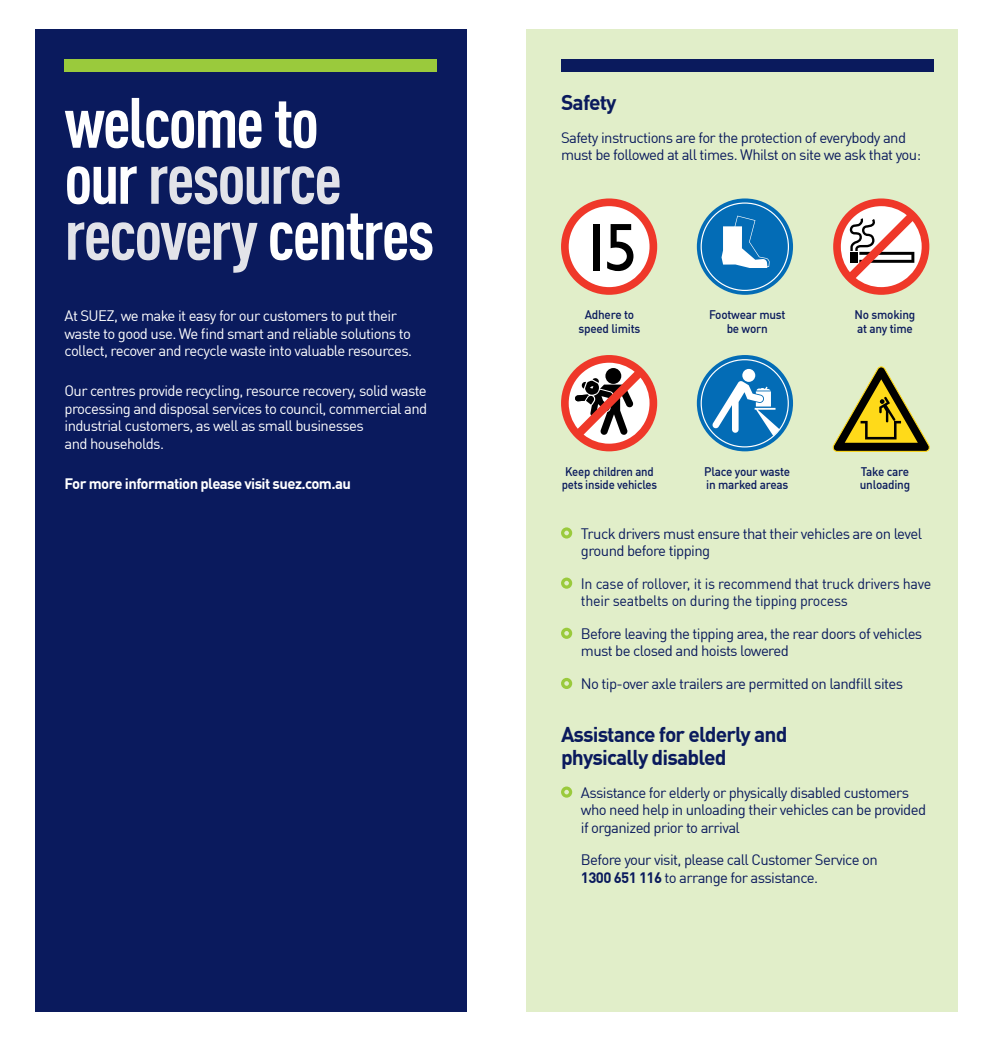
<style>
.page{position:relative;width:993px;height:1042px;background:#fff}
.page>*{position:absolute;margin:0;border:0;box-sizing:border-box;transform-origin:0 0}
.t1{font:700 condensed 70px/56px "DIN Offc";letter-spacing:-.025em;color:#fff}
.t2{font:700 21px/23.1px "DIN Offc";letter-spacing:-.04em;color:#0a1a5d}
.t3{font:14.88px/17.5px "DIN Offc";letter-spacing:-.04em;color:#0a1a5d}
.t4{font:14.88px/17.5px "DIN Offc";letter-spacing:-.04em;color:#fff}
.t5{font:14.88px/17.5px "DIN Offc";letter-spacing:-.02em;color:#0a1a5d;scale:.96 1}
.t6{font:700 14.88px "DIN Offc";letter-spacing:-.04em;color:#fff}
.t7{font:500 12.25px/13.5px "DIN Offc";letter-spacing:-.02em;color:#0a1a5d;scale:.96 1}
.t8{font:500 12.25px/13.5px "DIN Offc";letter-spacing:-.02em;color:#0a1a5d;scale:.93 1}
.s1{color:#e2e3e9}
.s2{font-weight:700}
</style>
<div class="page">
<div style="left:35px;top:30px;width:431px;height:982px;background:#0a1a5d"></div>
<div style="left:64px;top:60px;width:373px;height:12px;background:#9aca3c"></div>
<div style="left:526px;top:30px;width:431px;height:982px;background:#e1eec9"></div>
<div style="left:561px;top:60px;width:372px;height:12px;background:#0a1a5d"></div>
<svg style="left:561px;top:527px;width:11px;height:11px"></svg>
<svg style="left:561px;top:577px;width:11px;height:12px"></svg>
<svg style="left:561px;top:628px;width:11px;height:11px"></svg>
<svg style="left:561px;top:678px;width:11px;height:11px"></svg>
<svg style="left:561px;top:786px;width:11px;height:11px"></svg>
<svg style="left:561px;top:198px;width:96px;height:97px"></svg>
<svg style="left:696px;top:198px;width:96px;height:97px;background:#1979bb"></svg>
<svg style="left:721px;top:216px;width:48px;height:52px;background:#6eaad5"></svg>
<svg style="left:833px;top:198px;width:96px;height:97px"></svg>
<svg style="left:561px;top:355px;width:96px;height:96px"></svg>
<svg style="left:696px;top:355px;width:96px;height:96px;background:#1f7cbd"></svg>
<div style="left:742px;top:369px;width:13px;height:13px;background:#fff;border-radius:50%"></div>
<svg style="left:711px;top:381px;width:68px;height:55px;background:#529acc"></svg>
<svg style="left:832px;top:366px;width:98px;height:86px"></svg>
<h1 class="t1" style="left:64px;top:93px;width:371px">welcome to<br>our <span class="s1">resource recovery</span> centres</h1>
<p class="t4" style="left:64px;top:307px;width:349px">At SUEZ, we make it easy for our customers to put their waste to good use. We find smart and reliable solutions to collect, recover and recycle waste into valuable resources.</p>
<p class="t4" style="left:64px;top:382px;width:364px">Our centres provide recycling, resource recovery, solid waste processing and disposal services to council, commercial and industrial customers, as well as small businesses<br>and households.</p>
<p class="t6" style="left:64px;top:473px;width:288px">For more information please visit suez.com.au</p>
<h2 class="t2" style="left:561px;top:90px;width:57px">Safety</h2>
<p class="t3" style="left:561px;top:128px;width:361px">Safety instructions are for the protection of everybody and must be followed at all times. Whilst on site we ask that you:</p>
<p class="t7" style="left:578px;top:308px;width:66px;text-align:center">Adhere to speed limits</p>
<p class="t7" style="left:708px;top:308px;width:81px;text-align:center">Footwear must be worn</p>
<p class="t8" style="left:561px;top:464px;width:104px">Keep children and pets inside vehicles</p>
<p class="t7" style="left:704px;top:464px;width:91px">Place your waste in marked areas</p>
<p class="t7" style="left:854px;top:308px;width:65px">No smoking at any time</p>
<p class="t7" style="left:859px;top:464px;width:54px">Take care unloading</p>
<p class="t3" style="left:580px;top:524px;width:342px">Truck drivers must ensure that their vehicles are on level ground before tipping</p>
<p class="t5" style="left:580px;top:574px;width:366px">In case of rollover, it is recommend that truck drivers have their seatbelts on during the tipping process</p>
<p class="t3" style="left:580px;top:624px;width:343px">Before leaving the tipping area, the rear doors of vehicles must be closed and hoists lowered</p>
<p class="t3" style="left:580px;top:674px;width:323px">No tip-over axle trailers are permitted on landfill sites</p>
<h2 class="t2" style="left:561px;top:722px;width:228px">Assistance for elderly and physically disabled</h2>
<p class="t3" style="left:580px;top:783px;width:347px">Assistance for elderly or physically disabled customers who need help in unloading their vehicles can be provided if organized prior to arrival</p>
<p class="t3" style="left:580px;top:850px;width:298px">Before your visit, please call Customer Service on<br><span class="s2">1300 651 116</span> to arrange for assistance.</p>
</div>
